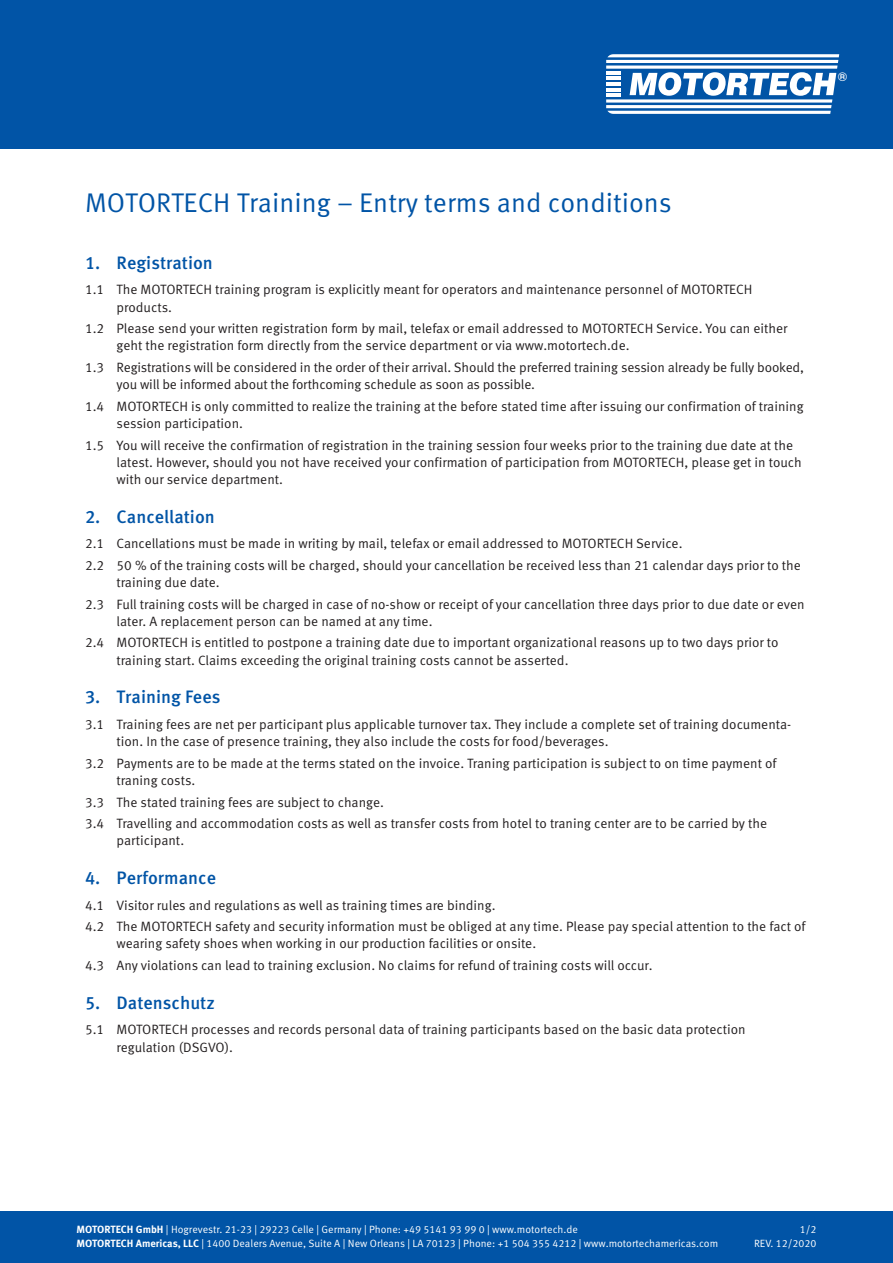
<style>
.page{position:relative;width:893px;height:1263px;background:#fff}
.page>*{position:absolute;margin:0;border:0;box-sizing:border-box;transform-origin:0 0}
.t1{font:27px "Meta Pro Norm";color:#0154a6}
.t2{font:500 18px "Meta Pro";color:#0154a6}
.t3{font:13.5px/17.2px "Meta Pro Norm";color:#231f20}
.t4{font:700 12.75px "Eurostile";color:#fff}
._2020_-_Fuß_-_Adress{font:10.5px "Meta Pro Norm";color:#fff}
.s1{font-family:"Meta Pro";font-weight:700}
</style>
<div class="page">
<div style="left:0;top:0;width:893px;height:149px;background:#0154a6"></div>
<hr style="left:606px;top:66px;width:231px;height:3px;background:#fff">
<svg style="left:606px;top:54px;width:233px;height:9px;background:#afc9e3"></svg>
<hr style="left:606px;top:71px;width:15px;height:3px;background:#fff">
<svg style="left:606px;top:72px;width:230px;height:42px"></svg>
<div style="left:0;top:1212px;width:893px;height:51px;background:#0154a6"></div>
<p class="t4" style="left:838px;top:70px;width:11px">®</p>
<p class="t1" style="left:85px;top:182px;width:588px">MOTORTECH Training – Entry terms and conditions</p>
<p class="t2" style="left:85px;top:249px;width:129px">1. Registration</p>
<p class="t3" style="left:117px;top:280px;width:637px;text-indent:-32px">1.1 The MOTORTECH training program is explicitly meant for operators and maintenance personnel of MOTORTECH products.</p>
<p class="t3" style="left:117px;top:319px;width:673px;text-indent:-32px">1.2 Please send your written registration form by mail, telefax or email addressed to MOTORTECH Service. You can either geht the registration form directly from the service department or via www.motortech.de.</p>
<p class="t3" style="left:117px;top:358px;width:689px;text-indent:-32px">1.3 Registrations will be considered in the order of their arrival. Should the preferred training session already be fully booked, you will be informed about the forthcoming schedule as soon as possible.</p>
<p class="t3" style="left:117px;top:397px;width:689px;text-indent:-32px">1.4 MOTORTECH is only committed to realize the training at the before stated time after issuing our confirmation of training session participation.</p>
<p class="t3" style="left:117px;top:435px;width:687px;text-indent:-32px">1.5 You will receive the confirmation of registration in the training session four weeks prior to the training due date at the latest. However, should you not have received your confirmation of participation from MOTORTECH, please get in touch with our service department.</p>
<p class="t2" style="left:85px;top:502px;width:131px">2. Cancellation</p>
<p class="t3" style="left:85px;top:534px;width:599px">2.1 Cancellations must be made in writing by mail, telefax or email addressed to MOTORTECH Service.</p>
<p class="t3" style="left:117px;top:556px;width:686px;text-indent:-32px">2.2 50 % of the training costs will be charged, should your cancellation be received less than 21 calendar days prior to the training due date.</p>
<p class="t3" style="left:117px;top:594px;width:690px;text-indent:-32px">2.3 Full training costs will be charged in case of no-show or receipt of your cancellation three days prior to due date or even later. A replacement person can be named at any time.</p>
<p class="t3" style="left:117px;top:633px;width:664px;text-indent:-32px">2.4 MOTORTECH is entitled to postpone a training date due to important organizational reasons up to two days prior to training start. Claims exceeding the original training costs cannot be asserted.</p>
<p class="t2" style="left:85px;top:683px;width:137px">3. Training Fees</p>
<p class="t3" style="left:117px;top:715px;width:676px;text-indent:-32px">3.1 Training fees are net per participant plus applicable turnover tax. They include a complete set of training documenta&shy;tion. In the case of presence training, they also include the costs for food/beverages.</p>
<p class="t3" style="left:117px;top:754px;width:661px;text-indent:-32px">3.2 Payments are to be made at the terms stated on the invoice. Traning participation is subject to on time payment of traning costs.</p>
<p class="t3" style="left:85px;top:792px;width:301px">3.3 The stated training fees are subject to change.</p>
<p class="t3" style="left:117px;top:814px;width:652px;text-indent:-32px">3.4 Travelling and accommodation costs as well as transfer costs from hotel to traning center are to be carried by the participant.</p>
<p class="t2" style="left:85px;top:864px;width:133px">4. Performance</p>
<p class="t3" style="left:85px;top:895px;width:412px">4.1 Visitor rules and regulations as well as training times are binding.</p>
<p class="t3" style="left:117px;top:917px;width:690px;text-indent:-32px">4.2 The MOTORTECH safety and security information must be obliged at any time. Please pay special attention to the fact of wearing safety shoes when working in our production facilities or onsite.</p>
<p class="t3" style="left:85px;top:956px;width:569px">4.3 Any violations can lead to training exclusion. No claims for refund of training costs will occur.</p>
<p class="t2" style="left:85px;top:988px;width:131px">5. Datenschutz</p>
<p class="t3" style="left:117px;top:1020px;width:631px;text-indent:-31px">5.1 MOTORTECH processes and records personal data of training participants based on the basic data protection regulation (DSGVO).</p>
<p class="_2020_-_Fuß_-_Adress" style="left:77px;top:1221px;width:503px"><span class="s1">MOTORTECH GmbH</span> | Hogrevestr. 21-23 | 29223 Celle | Germany | Phone: +49 5141 93 99 0 | www.motortech.de</p>
<p class="_2020_-_Fuß_-_Adress" style="left:800px;top:1221px;width:18px">1/2</p>
<p class="_2020_-_Fuß_-_Adress" style="left:77px;top:1236px;width:643px"><span class="s1">MOTORTECH Americas, LLC</span> | 1400 Dealers Avenue, Suite A | New Orleans | LA 70123 | Phone: +1 504 355 4212 | www.motortechamericas.com</p>
<p class="_2020_-_Fuß_-_Adress" style="left:754px;top:1236px;width:64px">REV. 12/2020</p>
</div>
